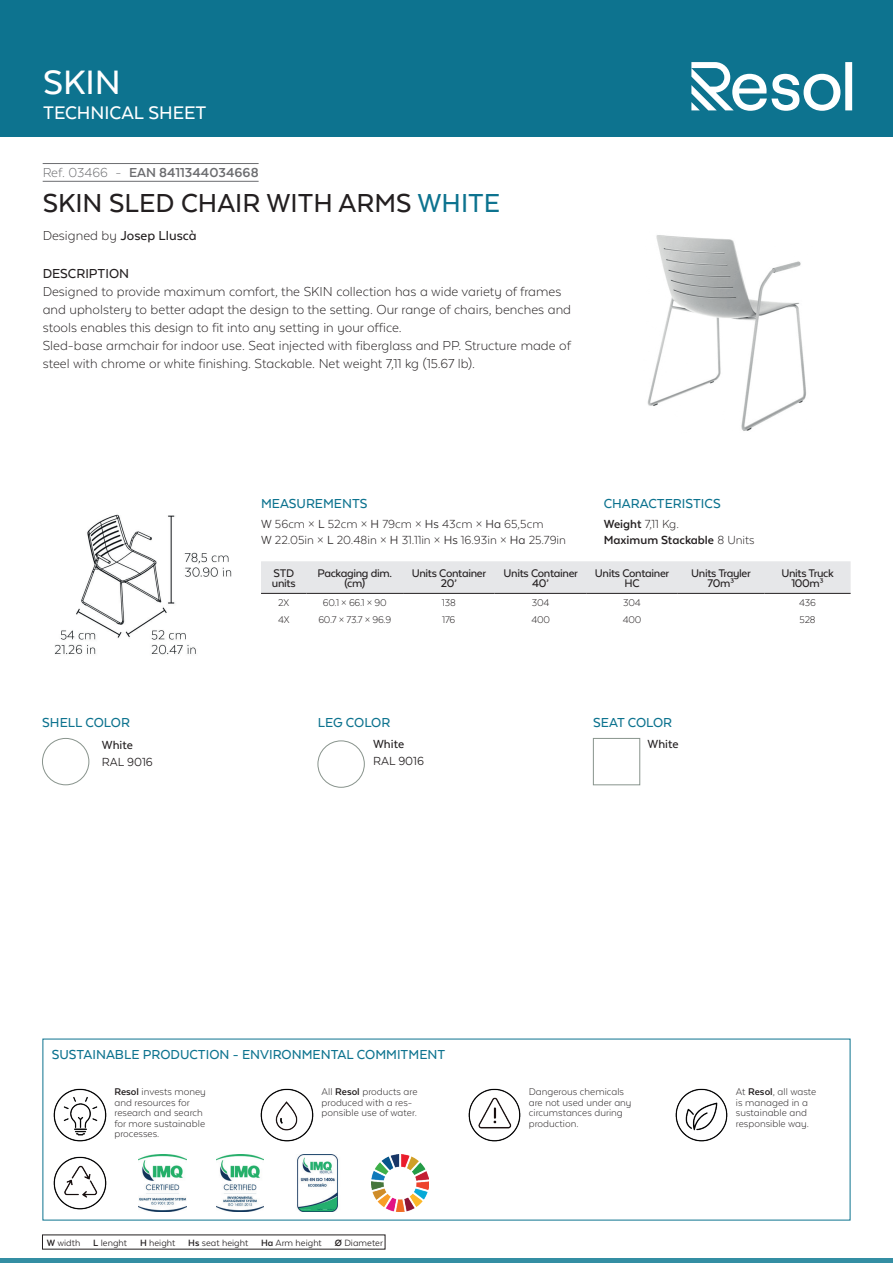
<style>
.page{position:relative;width:893px;height:1263px;background:#fff}
.page>*{position:absolute;margin:0;border:0;box-sizing:border-box;transform-origin:0 0}
.t1{font:500 39px "Texta Alt";color:#fff}
.t2{font:500 30px "Texta Alt";color:#231f20}
.t3{font:500 21px "Texta Alt";color:#fff}
.t4{font:300 15px/18px "Texta Alt";color:#231f20}
.t5{font:500 15px "Texta Alt";color:#0d738f}
.t6{font:500 15px "Texta Alt";color:#231f20}
.t7{font:700 15px "Texta Alt";color:#6c6d70}
.t8{font:300 13.5px/16.2px "Texta Alt";color:#231f20}
.t9{font:700 13.5px/16.2px "Texta Alt";color:#231f20}
.t10{font:500 13.5px "Texta Alt";color:#231f20}
.t11{font:13.5px "Texta Alt";color:#231f20}
.t12{font:500 12.75px/10.5px "Texta Alt";letter-spacing:-.025em;color:#231f20;text-align:center}
.t13{font:300 11.25px/10.5px "Texta Alt";color:#231f20}
.t14{font:10.5px "Texta Alt";color:#231f20}
.s1{font-weight:300}
.s2{color:#0d738f}
.s3{font-weight:400}
.s4{font-weight:700}
</style>
<div class="page">
<div style="left:0;top:0;width:893px;height:137px;background:#0d738f"></div>
<hr style="left:0;top:1259px;width:893px;height:4px;background:#348ea3">
<svg style="left:691px;top:62px;width:161px;height:49px"></svg>
<hr style="left:43px;top:163px;width:216px;height:1px;background:#6c6d70">
<hr style="left:43px;top:181px;width:216px;height:1px;background:#6c6d70">
<img style="left:647px;top:235px;width:159px;height:196px">
<img style="left:42px;top:738px;width:47px;height:47px;border-radius:23px">
<div style="left:42px;top:738px;width:47px;height:47px;border:1px solid #89948d;border-radius:50%"></div>
<img style="left:318px;top:741px;width:46px;height:46px;border-radius:23px">
<div style="left:318px;top:741px;width:46px;height:46px;border:1px solid #89948d;border-radius:50%"></div>
<div style="left:593px;top:738px;width:47px;height:47px;border:1px solid #89948d"></div>
<img style="left:54px;top:514px;width:178px;height:141px">
<div style="left:261px;top:561px;width:590px;height:32px;background:#e6e7e9"></div>
<hr style="left:261px;top:593px;width:46px;height:1px;background:#231f20">
<hr style="left:307px;top:593px;width:96px;height:1px;background:#231f20">
<hr style="left:403px;top:593px;width:92px;height:1px;background:#231f20">
<hr style="left:495px;top:593px;width:92px;height:1px;background:#231f20">
<hr style="left:587px;top:593px;width:90px;height:1px;background:#231f20">
<hr style="left:677px;top:593px;width:88px;height:1px;background:#231f20">
<hr style="left:765px;top:593px;width:86px;height:1px;background:#231f20">
<img style="left:53px;top:1088px;width:54px;height:54px">
<img style="left:260px;top:1088px;width:54px;height:54px">
<img style="left:468px;top:1088px;width:53px;height:54px">
<img style="left:675px;top:1088px;width:53px;height:54px">
<img style="left:53px;top:1156px;width:54px;height:54px">
<img style="left:138px;top:1155px;width:48px;height:56px">
<img style="left:216px;top:1155px;width:48px;height:56px">
<img style="left:297px;top:1155px;width:41px;height:56px">
<img style="left:372px;top:1155px;width:56px;height:56px">
<h1 class="t1" style="left:43px;top:62px;width:79px">SKIN</h1>
<h3 class="t3" style="left:43px;top:102px;width:165px">TECHNICAL SHEET</h3>
<p class="t7" style="left:43px;top:164px;width:217px"><span class="s1">Ref. 03466 -</span> EAN 8411344034668</p>
<h2 class="t2" style="left:43px;top:188px;width:459px">SKIN SLED CHAIR WITH ARMS <span class="s2">WHITE</span></h2>
<p class="t6" style="left:43px;top:228px;width:156px"><span class="s1">Designed by</span> Josep Lluscà</p>
<p class="t6" style="left:43px;top:265px;width:88px">DESCRIPTION</p>
<p class="t4" style="left:43px;top:282px;width:530px">Designed to provide maximum comfort, the SKIN collection has a wide variety of frames and upholstery to better adapt the design to the setting. Our range of chairs, benches and stools enables this design to fit into any setting in your office.<br>Sled-base armchair for indoor use. Seat injected with fiberglass and PP. Structure made of steel with chrome or white finishing. Stackable. Net weight 7,11 kg (15.67 lb).</p>
<p class="t5" style="left:42px;top:714px;width:89px">SHELL COLOR</p>
<p class="t10" style="left:102px;top:738px;width:33px">White</p>
<p class="t11" style="left:102px;top:755px;width:52px">RAL 9016</p>
<p class="t5" style="left:261px;top:495px;width:108px">MEASUREMENTS</p>
<p class="t8" style="left:261px;top:516px;width:307px"><span class="s3">W</span> 56cm × <span class="s3">L</span> 52cm × <span class="s3">H</span> 79cm × <span class="s3">Hs</span> 43cm × <span class="s3">Ha</span> 65,5cm<br><span class="s3">W</span> 22.05in × <span class="s3">L</span> 20.48in × <span class="s3">H</span> 31.11in × <span class="s3">Hs</span> 16.93in × <span class="s3">Ha</span> 25.79in</p>
<p class="t12" style="left:272px;top:568px;width:25px;text-align:left">STD units</p>
<p class="t12" style="left:317px;top:568px;width:76px">Packaging dim. (cm)</p>
<p class="t12" style="left:412px;top:568px;width:76px">Units Container<br>20’</p>
<p class="t12" style="left:504px;top:568px;width:76px">Units Container<br>40’</p>
<p class="t12" style="left:595px;top:568px;width:76px">Units Container<br>HC</p>
<p class="t12" style="left:691px;top:568px;width:61px">Units Trayler<br>70m³</p>
<p class="t12" style="left:781px;top:568px;width:54px">Units Truck<br>100m³</p>
<p class="t13" style="left:278px;top:597px;width:12px">2X</p>
<p class="t13" style="left:323px;top:597px;width:65px">60.1 × 66.1 × 90</p>
<p class="t13" style="left:442px;top:597px;width:15px">138</p>
<p class="t13" style="left:532px;top:597px;width:19px">304</p>
<p class="t13" style="left:623px;top:597px;width:19px">304</p>
<p class="t13" style="left:799px;top:597px;width:18px">436</p>
<p class="t13" style="left:278px;top:614px;width:13px">4X</p>
<p class="t13" style="left:318px;top:614px;width:74px">60.7 × 73.7 × 96.9</p>
<p class="t13" style="left:442px;top:614px;width:15px">176</p>
<p class="t13" style="left:531px;top:614px;width:20px">400</p>
<p class="t13" style="left:623px;top:614px;width:20px">400</p>
<p class="t13" style="left:800px;top:614px;width:18px">528</p>
<p class="t5" style="left:604px;top:495px;width:118px">CHARACTERISTICS</p>
<p class="t9" style="left:604px;top:516px;width:152px">Weight <span class="s1">7,11 Kg.<br></span>Maximum Stackable <span class="s1">8 Units</span></p>
<p class="t5" style="left:318px;top:714px;width:74px">LEG COLOR</p>
<p class="t10" style="left:373px;top:737px;width:33px">White</p>
<p class="t11" style="left:373px;top:754px;width:52px">RAL 9016</p>
<p class="t5" style="left:593px;top:714px;width:81px">SEAT COLOR</p>
<p class="t10" style="left:647px;top:737px;width:33px">White</p>
<p class="t5" style="left:52px;top:1047px;width:395px">SUSTAINABLE PRODUCTION - ENVIRONMENTAL COMMITMENT</p>
<p class="t13" style="left:114px;top:1086px;width:93px"><span class="s4">Resol</span> invests money and resources for research and search for more sustainable processes.</p>
<p class="t13" style="left:322px;top:1086px;width:97px">All <span class="s4">Resol</span> products are produced with a res&shy;ponsible use of water.</p>
<p class="t13" style="left:529px;top:1086px;width:104px">Dangerous chemicals are not used under any circumstances during production.</p>
<p class="t13" style="left:736px;top:1086px;width:82px">At <span class="s4">Resol</span>, all waste is managed in a sustainable and responsible way.</p>
<p class="t14" style="left:47px;top:1237px;width:338px"><span class="s4">W</span> width <span class="s4">L</span> lenght <span class="s4">H</span> height <span class="s4">Hs</span> seat height <span class="s4">Ha</span> Arm height <span class="s4">Ø</span> Diameter</p>
</div>
